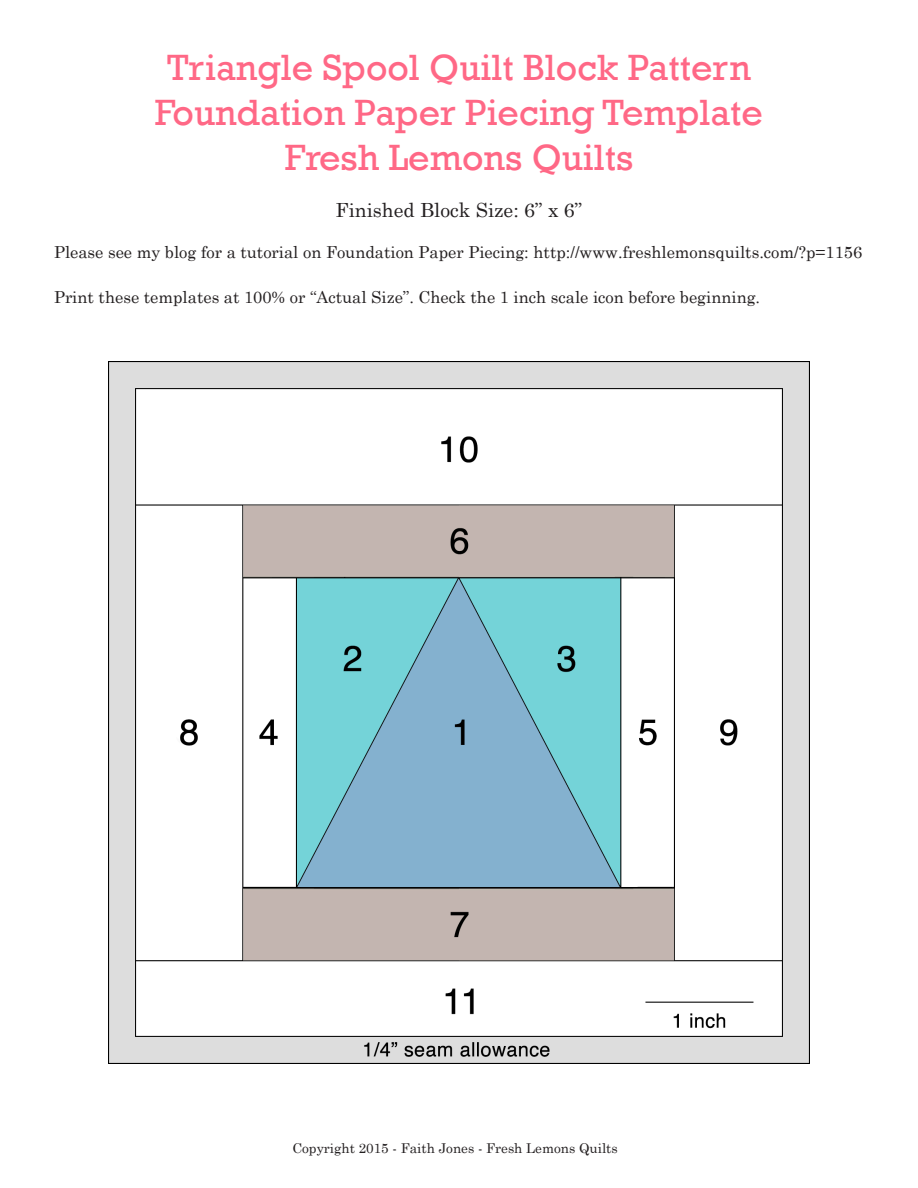
<style>
.page{position:relative;width:918px;height:1188px;background:#fff}
.page>*{position:absolute;margin:0;border:0;box-sizing:border-box;transform-origin:0 0}
.t1{font:37.5px "Rockwell";color:#ff6886}
.t2{font:19.5px "Century Schoolbook";color:#231f20}
.t3{font:16.5px "Century Schoolbook";color:#231f20}
.t4{font:13.5px "Century Schoolbook";color:#231f20}
</style>
<div class="page">
<img style="left:108px;top:362px;width:702px;height:701px">
<p class="t1" style="left:167px;top:46px;width:585px">Triangle Spool Quilt Block Pattern</p>
<p class="t1" style="left:155px;top:91px;width:610px">Foundation Paper Piecing Template</p>
<p class="t1" style="left:285px;top:136px;width:350px">Fresh Lemons Quilts</p>
<p class="t2" style="left:336px;top:198px;width:248px">Finished Block Size: 6” x 6”</p>
<p class="t3" style="left:54px;top:242px;width:810px">Please see my blog for a tutorial on Foundation Paper Piecing: http://www.freshlemonsquilts.com/?p=1156</p>
<p class="t3" style="left:54px;top:287px;width:708px">Print these templates at 100% or “Actual Size”. Check the 1 inch scale icon before beginning.</p>
<p class="t4" style="left:292px;top:1140px;width:327px">Copyright 2015 - Faith Jones - Fresh Lemons Quilts</p>
</div>
